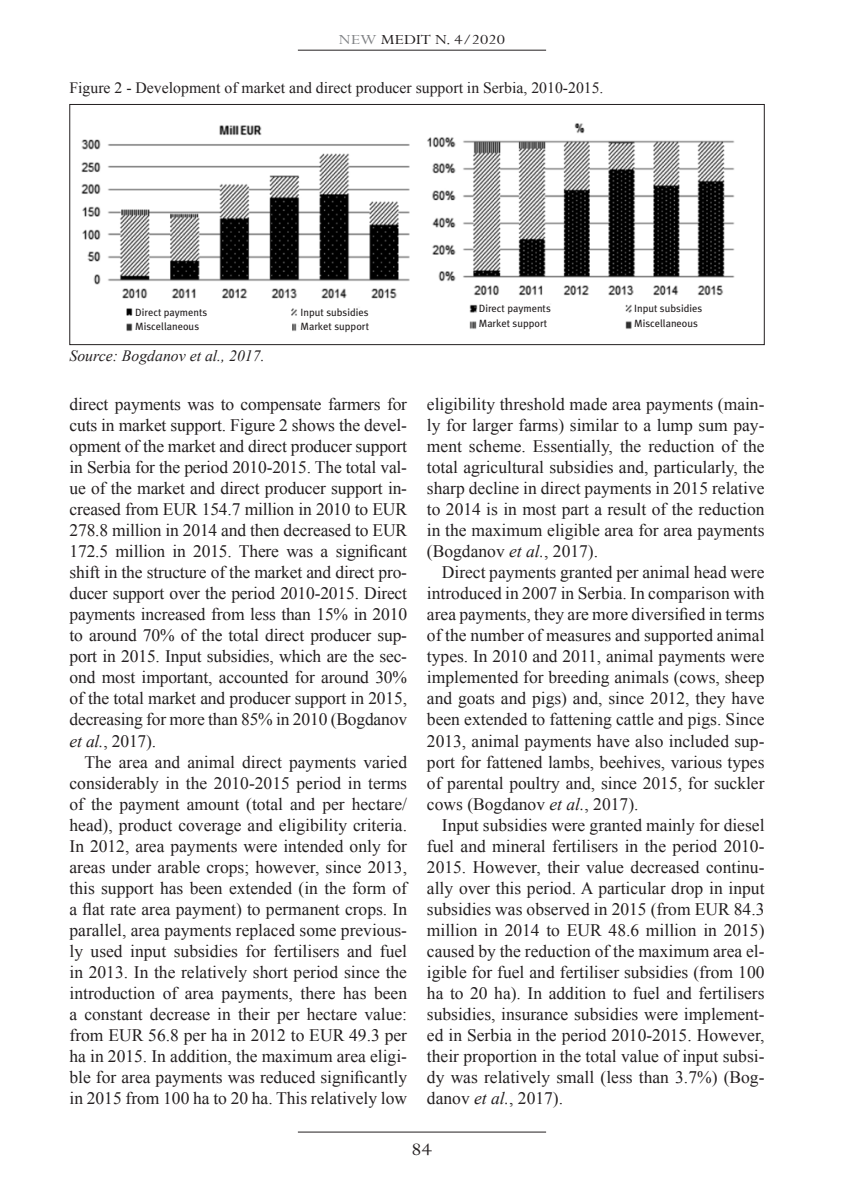
<style>
.page{position:relative;width:844px;height:1191px;background:#fff}
.page>*{position:absolute;margin:0;border:0;box-sizing:border-box;transform-origin:0 0}
.t1{font:19.6px "Perpetua Std";color:#231f20;scale:1.15 1}
._09_TESTO{font:17.5px/21px "Times New Roman";color:#231f20;text-align:justify}
._10_dida{font:15.75px "Times New Roman";color:#231f20}
._10_fonte{font:italic 15.75px "Times New Roman";color:#231f20}
.t2{font:15.75px "Perpetua Std";color:#231f20;scale:1.15 1}
.t3{font:10.5px "Meta Plus";color:#231f20}
.s1{color:#808285}
.s2{font-style:italic}
</style>
<div class="page">
<hr style="left:298px;top:50px;width:248px;height:1px;background:#231f20">
<hr style="left:298px;top:1131px;width:248px;height:1px;background:#231f20">
<img style="left:81px;top:123px;width:654px;height:208px">
<div style="left:69px;top:104px;width:695px;height:241px;border:1px solid #231f20"></div>
<p class="t2" style="left:339px;top:31px;width:146px"><span class="s1">NEW</span> MEDIT N. 4/2020</p>
<p class="_10_dida" style="left:69px;top:77px;width:535px">Figure 2 - Development of market and direct producer support in Serbia, 2010-2015.</p>
<p class="t3" style="left:135px;top:306px;width:73px">Direct payments</p>
<p class="t3" style="left:135px;top:320px;width:65px">Miscellaneous</p>
<p class="_10_fonte" style="left:69px;top:345px;width:196px">Source: Bogdanov et al., 2017.</p>
<p class="t3" style="left:300px;top:306px;width:70px">Input subsidies</p>
<p class="t3" style="left:300px;top:320px;width:70px">Market support</p>
<p class="t3" style="left:478px;top:302px;width:73px">Direct payments</p>
<p class="t3" style="left:478px;top:317px;width:70px">Market support</p>
<p class="t3" style="left:634px;top:302px;width:70px">Input subsidies</p>
<p class="t3" style="left:634px;top:317px;width:65px">Miscellaneous</p>
<p class="_09_TESTO" style="left:69px;top:394px;width:339px">direct payments was to compensate farmers for cuts in market support. Figure 2 shows the devel&shy;opment of the market and direct producer support in Serbia for the period 2010-2015. The total val&shy;ue of the market and direct producer support in&shy;creased from EUR 154.7 million in 2010 to EUR 278.8 million in 2014 and then decreased to EUR 172.5 million in 2015. There was a significant shift in the structure of the market and direct pro&shy;ducer support over the period 2010-2015. Direct payments increased from less than 15% in 2010 to around 70% of the total direct producer sup&shy;port in 2015. Input subsidies, which are the sec&shy;ond most important, accounted for around 30% of the total market and producer support in 2015, decreasing for more than 85% in 2010 (Bogdanov <span class="s2">et al.</span>, 2017).</p>
<p class="_09_TESTO" style="left:69px;top:751px;width:339px;text-indent:15px">The area and animal direct payments varied considerably in the 2010-2015 period in terms of the payment amount (total and per hectare/ head), product coverage and eligibility criteria.<br>In 2012, area payments were intended only for areas under arable crops; however, since 2013, this support has been extended (in the form of a flat rate area payment) to permanent crops. In parallel, area payments replaced some previous&shy;ly used input subsidies for fertilisers and fuel in 2013. In the relatively short period since the introduction of area payments, there has been a constant decrease in their per hectare value: from EUR 56.8 per ha in 2012 to EUR 49.3 per ha in 2015. In addition, the maximum area eligi&shy;ble for area payments was reduced significantly in 2015 from 100 ha to 20 ha. This relatively low</p>
<p class="_09_TESTO" style="left:427px;top:394px;width:339px">eligibility threshold made area payments (main&shy;ly for larger farms) similar to a lump sum pay&shy;ment scheme. Essentially, the reduction of the total agricultural subsidies and, particularly, the sharp decline in direct payments in 2015 relative to 2014 is in most part a result of the reduction in the maximum eligible area for area payments (Bogdanov <span class="s2">et al.</span>, 2017).</p>
<p class="_09_TESTO" style="left:427px;top:562px;width:339px;text-indent:15px">Direct payments granted per animal head were introduced in 2007 in Serbia. In comparison with area payments, they are more diversified in terms of the number of measures and supported animal types. In 2010 and 2011, animal payments were implemented for breeding animals (cows, sheep and goats and pigs) and, since 2012, they have been extended to fattening cattle and pigs. Since 2013, animal payments have also included sup&shy;port for fattened lambs, beehives, various types of parental poultry and, since 2015, for suckler cows (Bogdanov <span class="s2">et al.</span>, 2017).</p>
<p class="_09_TESTO" style="left:427px;top:814px;width:339px;text-indent:15px">Input subsidies were granted mainly for diesel fuel and mineral fertilisers in the period 2010- 2015. However, their value decreased continu&shy;ally over this period. A particular drop in input subsidies was observed in 2015 (from EUR 84.3 million in 2014 to EUR 48.6 million in 2015) caused by the reduction of the maximum area el&shy;igible for fuel and fertiliser subsidies (from 100 ha to 20 ha). In addition to fuel and fertilisers subsidies, insurance subsidies were implement&shy;ed in Serbia in the period 2010-2015. However, their proportion in the total value of input subsi&shy;dy was relatively small (less than 3.7%) (Bog&shy;danov <span class="s2">et al.</span>, 2017).</p>
<p class="t1" style="left:411px;top:1139px;width:19px">84</p>
</div>
